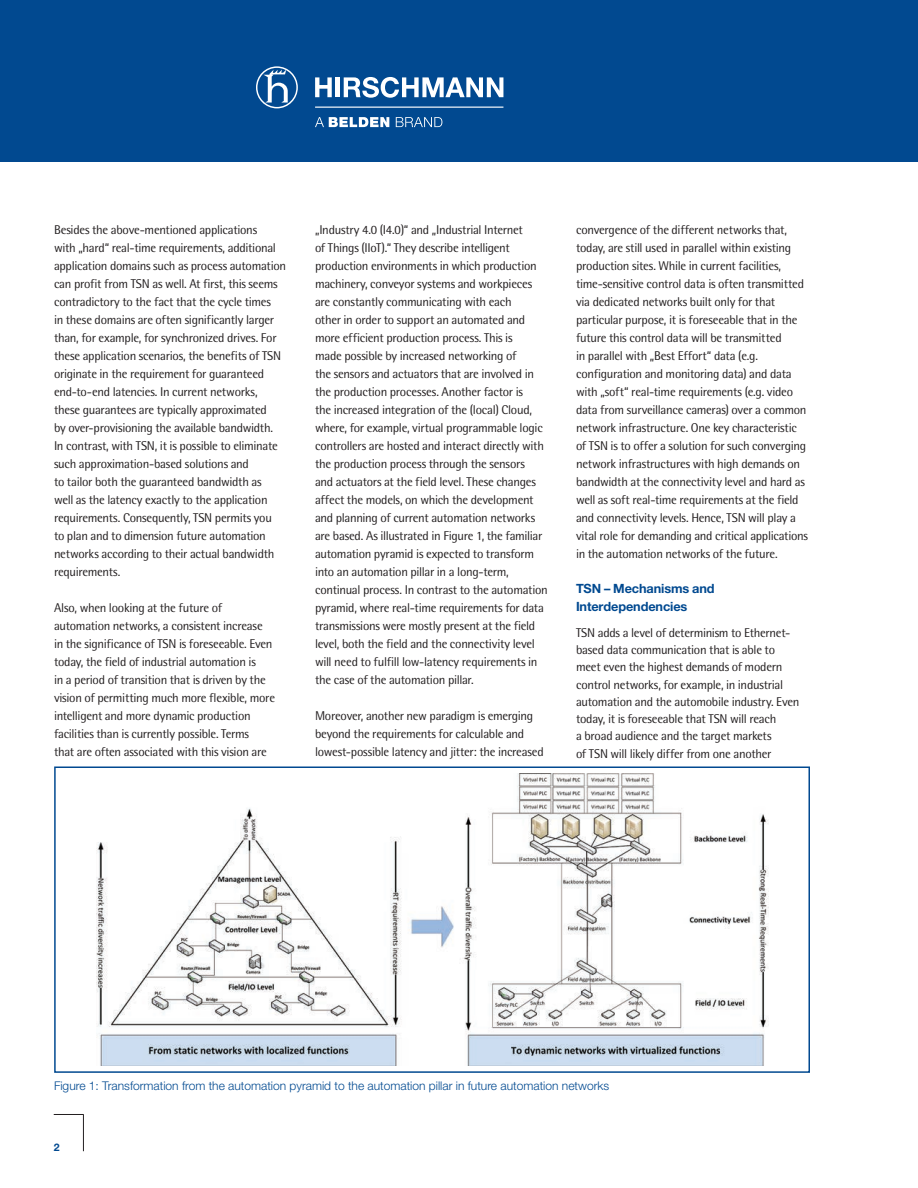
<style>
.page{position:relative;width:918px;height:1188px;background:#fff}
.page>*{position:absolute;margin:0;border:0;box-sizing:border-box;transform-origin:0 0}
.t1{font:12.75px/18px "Rotis Semi Sans Std";letter-spacing:-.025em;color:#231f20}
.t2{font:700 12.75px/17.2px "Helvetica Neue";letter-spacing:-.01em;color:#014990}
.t3{font:300 12px "Helvetica Neue LT Pro";color:#014990}
.t4{font:700 10.5px "Helvetica Neue";color:#014990}
</style>
<div class="page">
<div style="left:0;top:0;width:918px;height:162px;background:#014990"></div>
<hr style="left:54px;top:1114px;width:30px;height:1px;background:#231f20">
<hr style="left:83px;top:1115px;width:1px;height:36px;background:#231f20">
<img style="left:96px;top:774px;width:672px;height:292px">
<div style="left:54px;top:766px;width:756px;height:307px;border:2px solid #014990"></div>
<svg style="left:315px;top:117px;width:74px;height:10px"></svg>
<svg style="left:396px;top:117px;width:46px;height:10px"></svg>
<svg style="left:256px;top:66px;width:42px;height:42px"></svg>
<hr style="left:315px;top:107px;width:188px;height:1px;background:#fff">
<hr style="left:336px;top:77px;width:4px;height:20px;background:#fff">
<svg style="left:315px;top:77px;width:17px;height:20px"></svg>
<svg style="left:344px;top:77px;width:159px;height:21px"></svg>
<p class="t1" style="left:54px;top:221px;width:234px">Besides the above-mentioned applications<br>with „hard“ real-time requirements, additional application domains such as process automation can profit from TSN as well. At first, this seems contradictory to the fact that the cycle times<br>in these domains are often significantly larger than, for example, for synchronized drives. For these application scenarios, the benefits of TSN originate in the requirement for guaranteed end-to-end latencies. In current networks, these guarantees are typically approximated<br>by over-provisioning the available bandwidth.<br>In contrast, with TSN, it is possible to eliminate such approximation-based solutions and<br>to tailor both the guaranteed bandwidth as<br>well as the latency exactly to the application requirements. Consequently, TSN permits you<br>to plan and to dimension future automation networks according to their actual bandwidth requirements.</p>
<p class="t1" style="left:54px;top:599px;width:223px">Also, when looking at the future of automation networks, a consistent increase in the significance of TSN is foreseeable. Even today, the field of industrial automation is<br>in a period of transition that is driven by the vision of permitting much more flexible, more intelligent and more dynamic production facilities than is currently possible. Terms<br>that are often associated with this vision are</p>
<p class="t1" style="left:315px;top:221px;width:234px">„Industry 4.0 (I4.0)“ and „Industrial Internet<br>of Things (IIoT).“ They describe intelligent production environments in which production machinery, conveyor systems and workpieces are constantly communicating with each<br>other in order to support an automated and more efficient production process. This is<br>made possible by increased networking of<br>the sensors and actuators that are involved in the production processes. Another factor is<br>the increased integration of the (local) Cloud, where, for example, virtual programmable logic controllers are hosted and interact directly with the production process through the sensors<br>and actuators at the field level. These changes affect the models, on which the development and planning of current automation networks are based. As illustrated in Figure 1, the familiar automation pyramid is expected to transform into an automation pillar in a long-term, continual process. In contrast to the automation pyramid, where real-time requirements for data transmissions were mostly present at the field level, both the field and the connectivity level will need to fulfill low-latency requirements in the case of the automation pillar.</p>
<p class="t1" style="left:315px;top:707px;width:230px">Moreover, another new paradigm is emerging beyond the requirements for calculable and lowest-possible latency and jitter: the increased</p>
<p class="t1" style="left:576px;top:221px;width:234px">convergence of the different networks that, today, are still used in parallel within existing production sites. While in current facilities, time-sensitive control data is often transmitted via dedicated networks built only for that particular purpose, it is foreseeable that in the future this control data will be transmitted<br>in parallel with „Best Effort“ data (e.g. configuration and monitoring data) and data with „soft“ real-time requirements (e.g. video data from surveillance cameras) over a common network infrastructure. One key characteristic of TSN is to offer a solution for such converging network infrastructures with high demands on bandwidth at the connectivity level and hard as well as soft real-time requirements at the field and connectivity levels. Hence, TSN will play a vital role for demanding and critical applications in the automation networks of the future.</p>
<p class="t2" style="left:576px;top:580px;width:140px">TSN – Mechanisms and<br>Interdependencies</p>
<p class="t1" style="left:576px;top:624px;width:225px;line-height:17.2px">TSN adds a level of determinism to Ethernet&shy;based data communication that is able to meet even the highest demands of modern control networks, for example, in industrial automation and the automobile industry. Even today, it is foreseeable that TSN will reach<br>a broad audience and the target markets<br>of TSN will likely differ from one another</p>
<p class="t3" style="left:54px;top:1078px;width:557px">Figure 1: Transformation from the automation pyramid to the automation pillar in future automation networks</p>
<p class="t4" style="left:54px;top:1141px;width:7px">2</p>
</div>
